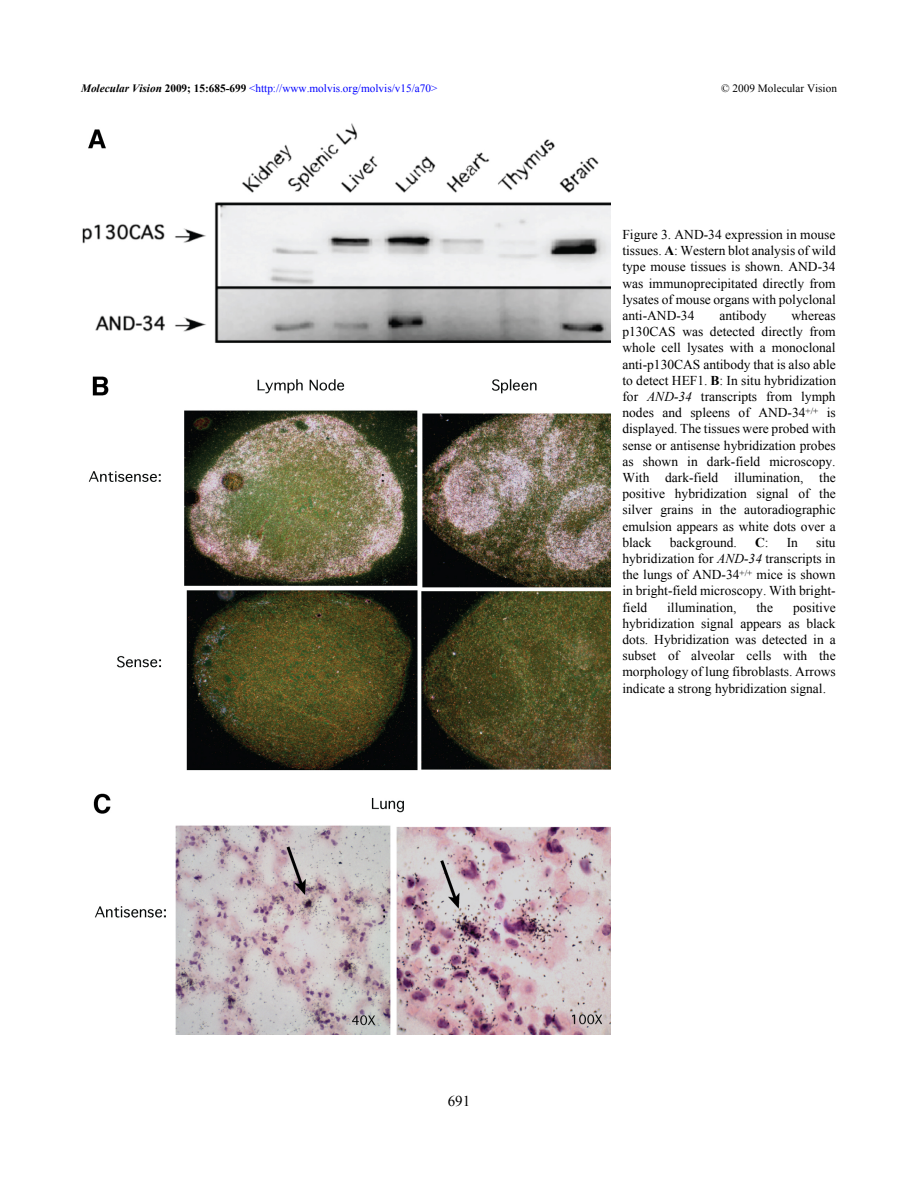
<style>
.page{position:relative;width:918px;height:1188px;background:#fff}
.page>*{position:absolute;margin:0;border:0;box-sizing:border-box;transform-origin:0 0}
.t1{font:15px "Times New Roman";color:#000}
.t2{font:13.5px/16.2px "Times New Roman";color:#000;text-align:justify}
.t3{font:700 13.5px "Times New Roman";color:#000}
.t4{font:11.25px "Times New Roman";color:#00f}
.t5{font:11.25px "Times New Roman";color:#000}
.s1{font-weight:700;font-style:italic;color:#000}
.s2{font-weight:700;color:#000}
.s3{font-weight:700}
.s4{font-style:italic}
.s5{font-weight:400}
</style>
<div class="page">
<img style="left:82px;top:123px;width:528px;height:911px">
<p class="t4" style="left:81px;top:82px;width:358px"><span class="s1">Molecular Vision</span> <span class="s2">2009; 15:685-699</span> &lt;http://www.molvis.org/molvis/v15/a70&gt;</p>
<p class="t5" style="left:721px;top:82px;width:117px">© 2009 Molecular Vision</p>
<p class="t2" style="left:622px;top:226px;width:215px">Figure 3. AND-34 expression in mouse tissues. <span class="s3">A</span>: Western blot analysis of wild type mouse tissues is shown. AND-34 was immunoprecipitated directly from lysates of mouse organs with polyclonal anti-AND-34</p>
<p class="t2" style="left:622px;top:307px;width:215px;text-indent:169px">whereas p130CAS was detected directly from whole cell lysates with a monoclonal anti-p130CAS antibody that is also able to detect HEF1. <span class="s3">B</span>: In situ hybridization for <span class="s4">AND-34</span> transcripts from lymph nodes and spleens of AND-34<sup>+/+</sup> is displayed. The tissues were probed with sense or antisense hybridization probes as shown in dark-field microscopy.<br>With dark-field illumination, the positive hybridization signal of the silver grains in the autoradiographic emulsion appears as white dots over a black</p>
<p class="t2" style="left:719px;top:307px;width:49px">antibody</p>
<p class="t2" style="left:622px;top:534px;width:215px;text-indent:194px">situ hybridization for <span class="s4">AND-34</span> transcripts in the lungs of AND-34<sup>+/+</sup> mice is shown in bright-field microscopy. With bright&shy;field</p>
<p class="t2" style="left:670px;top:534px;width:69px">background.</p>
<p class="t3" style="left:755px;top:535px;width:15px">C<span class="s5">:</span></p>
<p class="t2" style="left:787px;top:534px;width:13px">In</p>
<p class="t2" style="left:622px;top:599px;width:215px;text-indent:171px">positive hybridization signal appears as black dots. Hybridization was detected in a subset of alveolar cells with the morphology of lung fibroblasts. Arrows indicate a strong hybridization signal.</p>
<p class="t2" style="left:667px;top:599px;width:71px">illumination,</p>
<p class="t2" style="left:757px;top:599px;width:18px">the</p>
<p class="t1" style="left:448px;top:1093px;width:24px">691</p>
</div>
